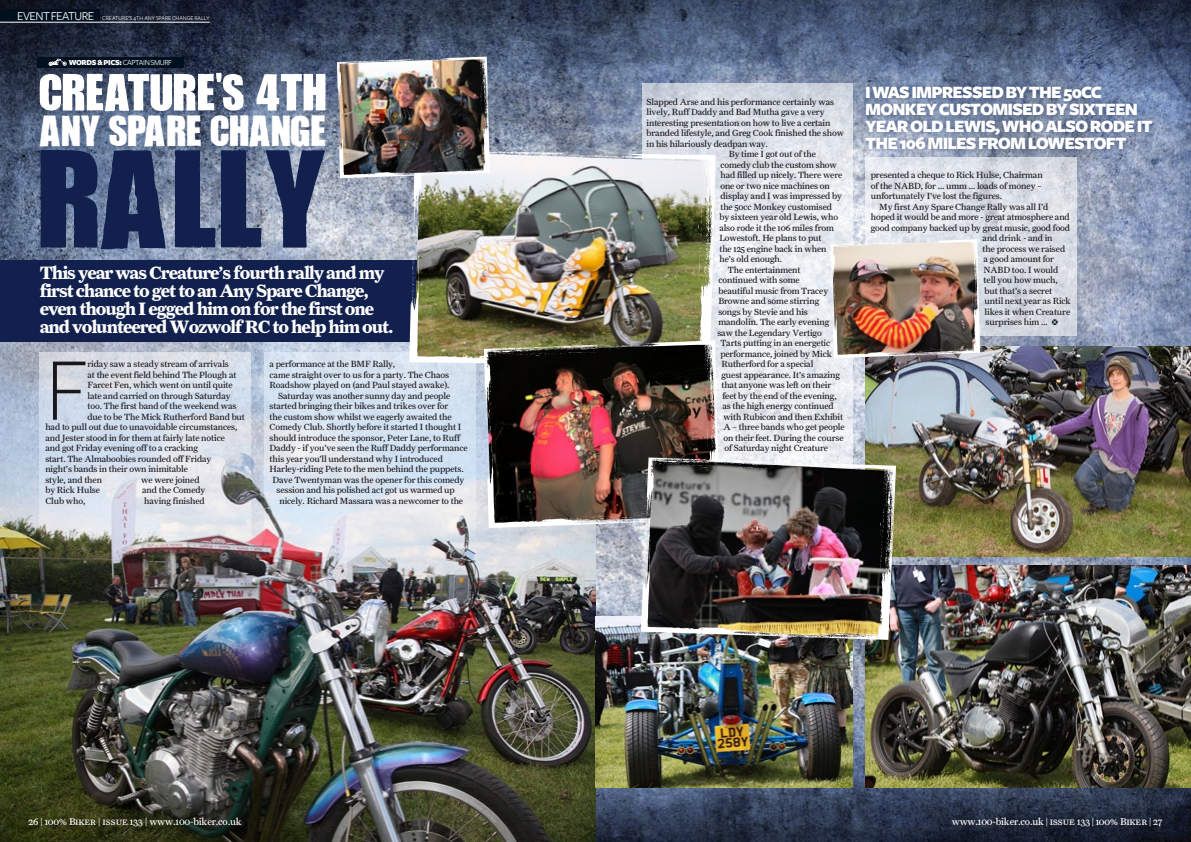
<style>
.page{position:relative;width:1191px;height:842px;background:#fff}
.page>*{position:absolute;margin:0;border:0;box-sizing:border-box;transform-origin:0 0}
.t1{font:144.2px "Living Hell";letter-spacing:.025em;color:#11204c}
.t2{font:300 93px "Freight Sans";color:#1a171b}
.t3{font:54.2px "Living Hell";letter-spacing:.02em;color:#fff}
.t4{font:45.2px "Living Hell";letter-spacing:.02em;color:#fff}
.t5{font:700 18px/18px "Farnham Text";letter-spacing:-.06em;color:#fff}
.t6{font:900 18px/17px "Freight Sans";letter-spacing:-.05em;color:#fff}
.t7{font:10px "Farnham Text";letter-spacing:-.02em;color:#fff}
.t8{font:9px/10.5px "Farnham Text";letter-spacing:-.01em;color:#1a171b;text-align:justify}
.t9{font:900 8px "Freight Sans";letter-spacing:-.04em;color:#fff}
.t10{font:8px "Freight Sans";color:#fff}
.t11{font:6px "Freight Sans";color:#fff}
.s1{font-size:12.5px}
.s2{font-weight:400}
.s3{font-family:"Farnham Text Regular SC"}
</style>
<div class="page">
<img style="left:0;top:0;width:1191px;height:842px">
<img style="left:0;top:256px;width:595px;height:586px">
<svg style="left:642px;top:84px;width:210px;height:373px;fill:#e5e7ed"></svg>
<svg style="left:865px;top:157px;width:211px;height:179px;background:#dbdee6"></svg>
<div style="left:0;top:10px;width:99px;height:12px;background:#00101f"></div>
<hr style="left:0;top:22px;width:210px;height:1px;background:#fff">
<div style="left:37px;top:57px;width:146px;height:11px;background:#00101f"></div>
<svg style="left:49px;top:59px;width:18px;height:7px"></svg>
<div style="left:0;top:260px;width:427px;height:82px;background:#11204c"></div>
<img style="left:409px;top:150px;width:306px;height:217px">
<img style="left:337px;top:57px;width:153px;height:121px">
<img style="left:484px;top:340px;width:235px;height:188px">
<img style="left:595px;top:616px;width:257px;height:171px">
<img style="left:865px;top:565px;width:326px;height:222px">
<img style="left:865px;top:346px;width:326px;height:210px">
<img style="left:641px;top:457px;width:255px;height:183px">
<div style="left:858px;top:80px;width:299px;height:75px;background:#11204c;opacity:.5"></div>
<img style="left:831px;top:239px;width:149px;height:119px">
<svg style="left:1052px;top:319px;width:5px;height:6px"></svg>
<p class="t11" style="left:17px;top:15px;width:194px"><span class="s1">EVENT FEATURE</span> CREATURE’S 4TH ANY SPARE CHANGE RALLY</p>
<p class="t9" style="left:69px;top:58px;width:64px">WORDS &amp; PICS: <span class="s2">CAPTA</span></p>
<p class="t10" style="left:143px;top:58px;width:22px">IN SMURF</p>
<h3 class="t3" style="left:40px;top:56px;width:288px">CREATURE'S 4TH</h3>
<h3 class="t4" style="left:40px;top:100px;width:287px">ANY SPARE CHANGE</h3>
<h1 class="t1" style="left:40px;top:103px;width:288px">RALLY</h1>
<h3 class="t5" style="left:40px;top:264px;width:355px">This year was Creature’s fourth rally and my first chance to get to an Any Spare Change, even though I egged him on for the first one and volunteered Wozwolf RC to help him out.</h3>
<h2 class="t2" style="left:45px;top:340px;width:45px">F</h2>
<p class="t8" style="left:87px;top:359px;width:143px">riday saw a steady stream of arrivals</p>
<p class="t8" style="left:87px;top:369px;width:150px">at the event field behind The Plough at</p>
<p class="t8" style="left:87px;top:380px;width:147px">Farcet Fen, which went on until quite</p>
<p class="t8" style="left:87px;top:390px;width:145px">late and carried on through Saturday</p>
<p class="t8" style="left:87px;top:401px;width:150px">too. The first band of the weekend was</p>
<p class="t8" style="left:87px;top:411px;width:159px">due to be The Mick Rutherford Band but</p>
<p class="t8" style="left:45px;top:422px;width:193px">had to pull out due to unavoidable circumstances,</p>
<p class="t8" style="left:45px;top:432px;width:181px">and Jester stood in for them at fairly late notice</p>
<p class="t8" style="left:45px;top:443px;width:154px">and got Friday evening off to a cracking</p>
<p class="t8" style="left:45px;top:453px;width:168px">start. The Almaboobies rounded off Friday</p>
<p class="t8" style="left:45px;top:464px;width:144px">night’s bands in their own inimitable</p>
<p class="t8" style="left:45px;top:474px;width:58px">style, and then</p>
<p class="t8" style="left:141px;top:474px;width:60px">we were joined</p>
<p class="t8" style="left:45px;top:485px;width:56px">by Rick Hulse</p>
<p class="t8" style="left:142px;top:485px;width:65px">and the Comedy</p>
<p class="t8" style="left:45px;top:495px;width:42px">Club who,</p>
<p class="t8" style="left:144px;top:495px;width:62px">having finished</p>
<p class="t8" style="left:269px;top:359px;width:127px">a performance at the BMF Rally,</p>
<p class="t8" style="left:269px;top:369px;width:181px">came straight over to us for a party. The Chaos</p>
<p class="t8" style="left:269px;top:380px;width:181px">Roadshow played on (and Paul stayed awake).</p>
<p class="t8" style="left:278px;top:390px;width:174px">Saturday was another sunny day and people</p>
<p class="t8" style="left:269px;top:401px;width:180px">started bringing their bikes and trikes over for</p>
<p class="t8" style="left:269px;top:411px;width:183px">the custom show whilst we eagerly awaited the</p>
<p class="t8" style="left:269px;top:422px;width:193px">Comedy Club. Shortly before it started I thought I</p>
<p class="t8" style="left:269px;top:432px;width:192px">should introduce the sponsor, Peter Lane, to Ruff</p>
<p class="t8" style="left:269px;top:443px;width:200px">Daddy - if you’ve seen the Ruff Daddy performance</p>
<p class="t8" style="left:269px;top:453px;width:175px">this year you’ll understand why I introduced</p>
<p class="t8" style="left:269px;top:464px;width:196px">Harley-riding Pete to the men behind the puppets.</p>
<p class="t8" style="left:272px;top:474px;width:193px">Dave Twentyman was the opener for this comedy</p>
<p class="t8" style="left:276px;top:485px;width:180px">session and his polished act got us warmed up</p>
<p class="t8" style="left:279px;top:495px;width:185px">nicely. Richard Massara was a newcomer to the</p>
<p class="t7" style="left:28px;top:815px;width:215px">26 | <span class="s3">100% Biker | issue 133 |</span> www.100-biker.co.uk</p>
<p class="t8" style="left:646px;top:96px;width:189px">Slapped Arse and his performance certainly was</p>
<p class="t8" style="left:646px;top:107px;width:179px">lively, Ruff Daddy and Bad Mutha gave a very</p>
<p class="t8" style="left:646px;top:117px;width:185px">interesting presentation on how to live a certain</p>
<p class="t8" style="left:646px;top:128px;width:199px">branded lifestyle, and Greg Cook finished the show</p>
<p class="t8" style="left:646px;top:138px;width:123px">in his hilariously deadpan way.</p>
<p class="t8" style="left:729px;top:149px;width:89px">By time I got out of the</p>
<p class="t8" style="left:720px;top:159px;width:118px">comedy club the custom show</p>
<p class="t8" style="left:720px;top:170px;width:123px">had filled up nicely. There were</p>
<p class="t8" style="left:720px;top:180px;width:111px">one or two nice machines on</p>
<p class="t8" style="left:720px;top:191px;width:123px">display and I was impressed by</p>
<p class="t8" style="left:720px;top:201px;width:113px">the 50cc Monkey customised</p>
<p class="t8" style="left:719px;top:212px;width:120px">by sixteen year old Lewis, who</p>
<p class="t8" style="left:719px;top:222px;width:116px">also rode it the 106 miles from</p>
<p class="t8" style="left:719px;top:233px;width:104px">Lowestoft. He plans to put</p>
<p class="t8" style="left:719px;top:243px;width:109px">the 125 engine back in when</p>
<p class="t8" style="left:719px;top:254px;width:64px">he’s old enough.</p>
<p class="t8" style="left:728px;top:264px;width:74px">The entertainment</p>
<p class="t8" style="left:718px;top:275px;width:83px">continued with some</p>
<p class="t8" style="left:718px;top:285px;width:111px">beautiful music from Tracey</p>
<p class="t8" style="left:718px;top:296px;width:102px">Browne and some stirring</p>
<p class="t8" style="left:718px;top:306px;width:91px">songs by Stevie and his</p>
<p class="t8" style="left:718px;top:317px;width:112px">mandolin. The early evening</p>
<p class="t8" style="left:717px;top:327px;width:106px">saw the Legendary Vertigo</p>
<p class="t8" style="left:720px;top:338px;width:111px">Tarts putting in an energetic</p>
<p class="t8" style="left:720px;top:348px;width:113px">performance, joined by Mick</p>
<p class="t8" style="left:721px;top:359px;width:93px">Rutherford for a special</p>
<p class="t8" style="left:721px;top:369px;width:120px">guest appearance. It’s amazing</p>
<p class="t8" style="left:721px;top:380px;width:111px">that anyone was left on their</p>
<p class="t8" style="left:722px;top:390px;width:116px">feet by the end of the evening,</p>
<p class="t8" style="left:722px;top:401px;width:113px">as the high energy continued</p>
<p class="t8" style="left:723px;top:411px;width:121px">with Rubicon and then Exhibit</p>
<p class="t8" style="left:723px;top:422px;width:123px">A – three bands who get people</p>
<p class="t8" style="left:723px;top:432px;width:122px">on their feet. During the course</p>
<p class="t8" style="left:724px;top:443px;width:105px">of Saturday night Creature</p>
<h3 class="t6" style="left:865px;top:85px;width:289px">I WAS IMPRESSED BY THE 50CC<br>MONKEY CUSTOMISED BY SIXTEEN<br>YEAR OLD LEWIS, WHO ALSO RODE IT<br>THE 106 MILES FROM LOWESTOFT</h3>
<p class="t8" style="left:870px;top:170px;width:173px">presented a cheque to Rick Hulse, Chairman of the NABD, for … umm … loads of money – unfortunately I’ve lost the figures.</p>
<p class="t8" style="left:879px;top:201px;width:171px">My first Any Spare Change Rally was all I’d</p>
<p class="t8" style="left:870px;top:212px;width:201px">hoped it would be and more - great atmosphere and</p>
<p class="t8" style="left:870px;top:222px;width:201px">good company backed up by great music, good food</p>
<p class="t8" style="left:982px;top:233px;width:71px">and drink - and in</p>
<p class="t8" style="left:982px;top:243px;width:84px">the process we raised</p>
<p class="t8" style="left:983px;top:254px;width:72px">a good amount for</p>
<p class="t8" style="left:983px;top:264px;width:76px">NABD too. I would</p>
<p class="t8" style="left:983px;top:275px;width:76px">tell you how much,</p>
<p class="t8" style="left:984px;top:285px;width:69px">but that’s a secret</p>
<p class="t8" style="left:984px;top:296px;width:88px">until next year as Rick</p>
<p class="t8" style="left:984px;top:306px;width:87px">likes it when Creature</p>
<p class="t8" style="left:985px;top:317px;width:64px">surprises him …</p>
<p class="t7" style="left:951px;top:815px;width:212px">www.100-biker.co.uk | <span class="s3">issue 133</span> | <span class="s3">100% Biker</span> | 27</p>
</div>
